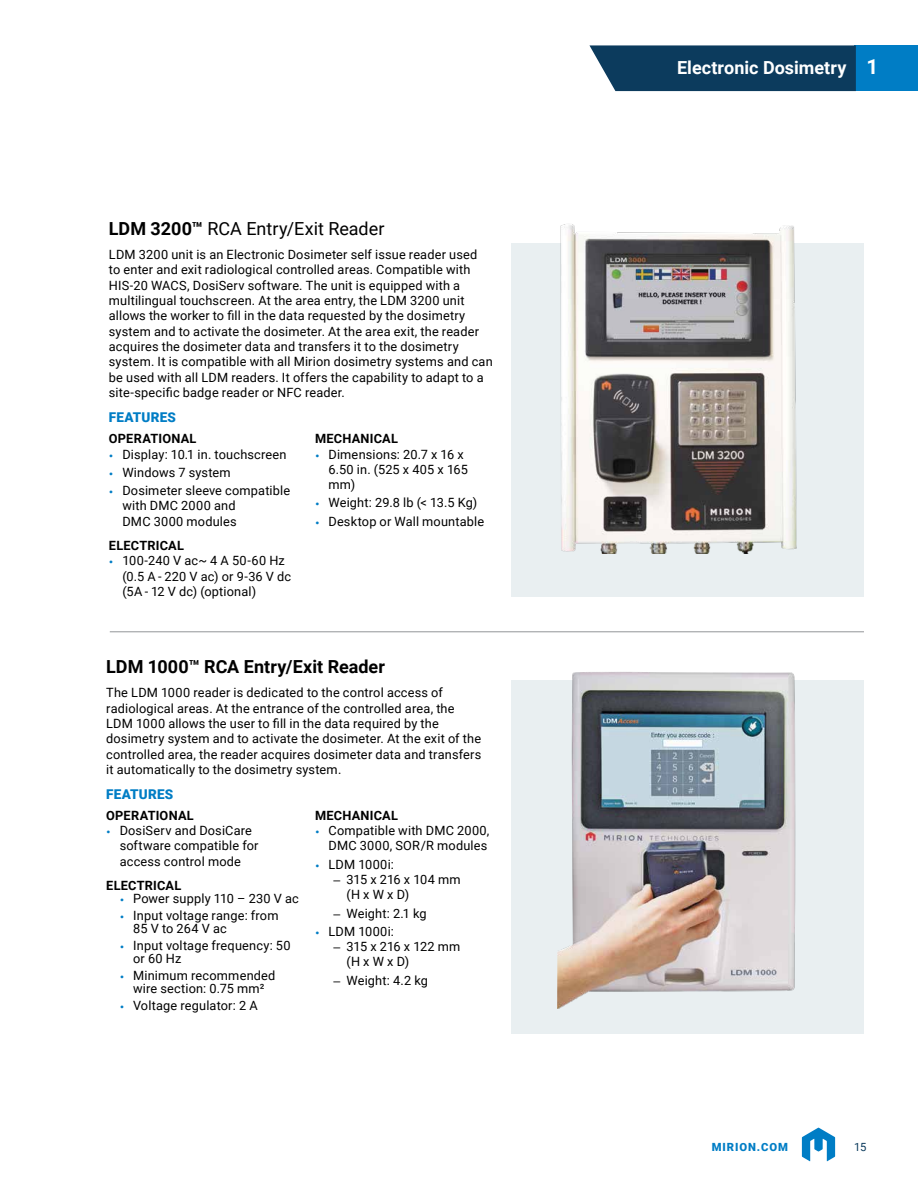
<style>
.page{position:relative;width:918px;height:1188px;background:#fff}
.page>*{position:absolute;margin:0;border:0;box-sizing:border-box;transform-origin:0 0}
.t1{font:18px "Roboto";color:#000}
.t2{font:700 18px "Roboto";color:#000}
.t3{font:700 18px "Roboto";color:#fff}
.t4{font:900 13.5px "Roboto";letter-spacing:.015em;color:#007dc5}
.t5{font:12.75px/15.3px "Roboto";letter-spacing:.015em;color:#000}
.t6{font:700 12.75px "Roboto";letter-spacing:.02em;color:#000}
.t7{font:12.75px/15.3px "Roboto";letter-spacing:-.005em;color:#000}
.t8{font:900 11.25px "Roboto";letter-spacing:.085em;color:#007dc5}
.t9{font:11.25px "Roboto";color:#0c3b5d}
.s1{font-weight:700}
.s2{font-family:"Proxima Nova";color:#007dc5}
.s3{font-family:"Proxima Nova"}
.s4{font-size:20.7px}
</style>
<div class="page">
<svg style="left:802px;top:1128px;width:33px;height:33px"></svg>
<div style="left:511px;top:243px;width:353px;height:354px;background:#e9eff1"></div>
<div style="left:511px;top:680px;width:353px;height:353px;background:#e9eff1"></div>
<img style="left:560px;top:224px;width:237px;height:330px">
<img style="left:558px;top:672px;width:238px;height:336px">
<hr style="left:110px;top:631px;width:754px;height:1px;background:#939598">
<div style="left:855px;top:45px;width:63px;height:46px;background:#007dc5"></div>
<svg style="left:589px;top:45px;width:267px;height:46px;background:#1b4767"></svg>
<h1 class="t1" style="left:109px;top:216px;width:277px"><span class="s1">LDM 3200™</span> RCA Entry/Exit Reader</h1>
<p class="t5" style="left:109px;top:247px;width:385px">LDM 3200 unit is an Electronic Dosimeter self issue reader used<br>to enter and exit radiological controlled areas. Compatible with HIS-20 WACS, DosiServ software. The unit is equipped with a multilingual touchscreen. At the area entry, the LDM 3200 unit allows the worker to fill in the data requested by the dosimetry system and to activate the dosimeter. At the area exit, the reader acquires the dosimeter data and transfers it to the dosimetry system. It is compatible with all Mirion dosimetry systems and can be used with all LDM readers. It offers the capability to adapt to a site-specific badge reader or NFC reader.</p>
<p class="t4" style="left:109px;top:408px;width:69px">FEATURES</p>
<p class="t6" style="left:109px;top:430px;width:89px">OPERATIONAL</p>
<p class="t5" style="left:109px;top:446px;width:179px"><span class="s2">•</span> Display: 10.1 in. touchscreen</p>
<p class="t5" style="left:109px;top:464px;width:123px"><span class="s2">•</span> Windows 7 system</p>
<p class="t5" style="left:122px;top:482px;width:169px;text-indent:-14px"><span class="s2">•</span> Dosimeter sleeve compatible with DMC 2000 and<br>DMC 3000 modules</p>
<p class="t6" style="left:109px;top:537px;width:77px">ELECTRICAL</p>
<p class="t5" style="left:122px;top:553px;width:170px;text-indent:-14px"><span class="s2">•</span> 100-240 V ac~ 4 A 50-60 Hz (0.5 A - 220 V ac) or 9-36 V dc (5A - 12 V dc) (optional)</p>
<p class="t6" style="left:315px;top:430px;width:85px">MECHANICAL</p>
<p class="t5" style="left:329px;top:446px;width:141px;text-indent:-14px"><span class="s2">•</span> Dimensions: 20.7 x 16 x<br>6.50 in. (525 x 405 x 165 mm)</p>
<p class="t5" style="left:315px;top:495px;width:164px"><span class="s2">•</span> Weight: 29.8 lb (&lt; 13.5 Kg)</p>
<p class="t5" style="left:315px;top:513px;width:171px"><span class="s2">•</span> Desktop or Wall mountable</p>
<h1 class="t2" style="left:106px;top:654px;width:280px">LDM 1000™ RCA Entry/Exit Reader</h1>
<p class="t5" style="left:106px;top:685px;width:377px">The LDM 1000 reader is dedicated to the control access of radiological areas. At the entrance of the controlled area, the LDM 1000 allows the user to fill in the data required by the dosimetry system and to activate the dosimeter. At the exit of the controlled area, the reader acquires dosimeter data and transfers it automatically to the dosimetry system.</p>
<p class="t4" style="left:106px;top:785px;width:69px">FEATURES</p>
<p class="t6" style="left:106px;top:806px;width:89px">OPERATIONAL</p>
<p class="t5" style="left:120px;top:822px;width:140px;text-indent:-14px"><span class="s2">•</span> DosiServ and DosiCare software compatible for access control mode</p>
<p class="t6" style="left:106px;top:876px;width:77px">ELECTRICAL</p>
<p class="t5" style="left:120px;top:891px;width:181px"><span class="s2">•</span> Power supply 110 – 230 V ac</p>
<p class="t5" style="left:133px;top:908px;width:147px;line-height:13.5px;text-indent:-14px"><span class="s2">•</span> Input voltage range: from<br>85 V to 264 V ac</p>
<p class="t5" style="left:133px;top:938px;width:159px;line-height:13.5px;text-indent:-14px"><span class="s2">•</span> Input voltage frequency: 50 or 60 Hz</p>
<p class="t5" style="left:120px;top:968px;width:157px;line-height:13.5px;text-align:center"><span class="s2">•</span> Minimum recommended wire section: 0.75 mm²</p>
<p class="t5" style="left:120px;top:997px;width:140px"><span class="s2">•</span> Voltage regulator: 2 A</p>
<p class="t6" style="left:315px;top:806px;width:85px">MECHANICAL</p>
<p class="t5" style="left:315px;top:822px;width:176px;text-align:right"><span class="s2">•</span> Compatible with DMC 2000,<br>DMC 3000, SOR/R modules</p>
<p class="t5" style="left:315px;top:856px;width:80px"><span class="s2">•</span> LDM 1000i:</p>
<p class="t7" style="left:347px;top:871px;width:116px;text-indent:-14px"><span class="s3">–</span> 315 x 216 x 104 mm (H x W x D)</p>
<p class="t5" style="left:333px;top:905px;width:95px"><span class="s3">–</span> Weight: 2.1 kg</p>
<p class="t5" style="left:315px;top:923px;width:80px"><span class="s2">•</span> LDM 1000i:</p>
<p class="t7" style="left:347px;top:938px;width:115px;text-indent:-14px"><span class="s3">–</span> 315 x 216 x 122 mm (H x W x D)</p>
<p class="t5" style="left:333px;top:972px;width:96px"><span class="s3">–</span> Weight: 4.2 kg</p>
<h1 class="t3" style="left:677px;top:55px;width:203px">Electronic Dosimetry <span class="s4">1</span></h1>
<p class="t8" style="left:712px;top:1139px;width:78px">MIRION.COM</p>
<p class="t9" style="left:854px;top:1139px;width:14px">15</p>
</div>
